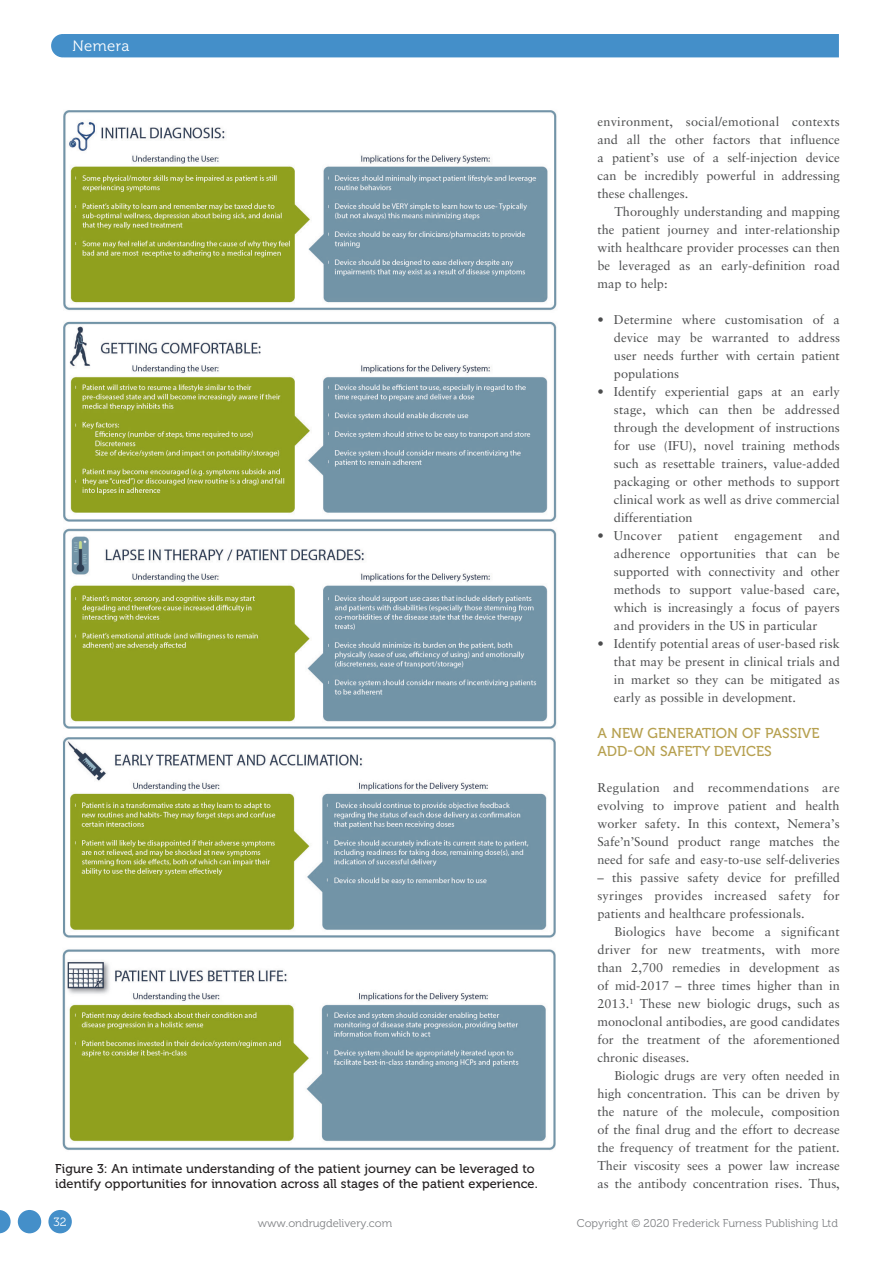
<style>
.page{position:relative;width:893px;height:1263px;background:#fff}
.page>*{position:absolute;margin:0;border:0;box-sizing:border-box;transform-origin:0 0}
.t1{font:15px "Museo 300";letter-spacing:.025em;color:#fff}
.MF_Xhead{font:14.25px/18px "Museo 500";color:#b6a04f}
.MF_body_no_indent{font:12.75px/18px "Sabon LT Std";color:#4b4c4d;text-align:justify}
.MF_body{font:12.75px/18px "Sabon LT Std";color:#4b4c4d;text-align:justify}
.MF_Captions{font:12.75px/15.3px "Museo 500";letter-spacing:.005em;color:#231f20}
.MF_body_no_indent-2{font:12.75px "Sabon LT Std";letter-spacing:.025em;color:#4b4c4d}
.t2{font:12px "Museo 300";color:#fff}
.t3{font:11.25px "Museo 300";color:#808285}
</style>
<div class="page">
<div style="left:51px;top:34px;width:788px;height:23px;background:#448fc9"></div>
<img style="left:63px;top:110px;width:494px;height:619px">
<img style="left:62px;top:737px;width:493px;height:413px">
<div style="left:48px;top:1210px;width:24px;height:23px;background:#448fc9;border-radius:50%"></div>
<div style="left:18px;top:1210px;width:23px;height:23px;background:#448fc9;border-radius:50%"></div>
<svg style="left:0;top:1210px;width:11px;height:23px"></svg>
<p class="t1" style="left:72px;top:37px;width:59px">Nemera</p>
<p class="MF_body" style="left:597px;top:112px;width:244px">environment, social/emotional contexts and all the other factors that influence a patient’s use of a self-injection device can be incredibly powerful in addressing these challenges.</p>
<p class="MF_body" style="left:597px;top:202px;width:244px;text-indent:17px">Thoroughly understanding and mapping the patient journey and inter-relationship with healthcare provider processes can then be leveraged as an early-definition road map to help:</p>
<p class="MF_body_no_indent" style="left:614px;top:310px;width:228px;text-indent:-16px">• Determine where customisation of a device may be warranted to address user needs further with certain patient populations</p>
<p class="MF_body_no_indent" style="left:614px;top:382px;width:227px;text-indent:-16px">• Identify experiential gaps at an early stage, which can then be addressed through the development of instructions for use (IFU), novel training methods such as resettable trainers, value-added packaging or other methods to support clinical work as well as drive commercial differentiation</p>
<p class="MF_body_no_indent-2" style="left:597px;top:528px;width:66px">• Uncover</p>
<p class="MF_body_no_indent-2" style="left:678px;top:528px;width:42px">patient</p>
<p class="MF_body_no_indent-2" style="left:734px;top:528px;width:70px">engagement</p>
<p class="MF_body_no_indent" style="left:614px;top:526px;width:227px;text-indent:205px">and adherence opportunities that can be supported with connectivity and other methods to support value-based care, which is increasingly a focus of payers and providers in the US in particular</p>
<p class="MF_body_no_indent" style="left:614px;top:634px;width:227px;text-indent:-16px">• Identify potential areas of user-based risk that may be present in clinical trials and in market so they can be mitigated as early as possible in development.</p>
<p class="MF_Xhead" style="left:597px;top:724px;width:224px">A NEW GENERATION OF PASSIVE<br>ADD-ON SAFETY DEVICES</p>
<p class="MF_body_no_indent" style="left:597px;top:778px;width:244px">Regulation and recommendations are evolving to improve patient and health worker safety. In this context, Nemera’s Safe’n’Sound product range matches the need for safe and easy-to-use self-deliveries</p>
<p class="MF_body_no_indent" style="left:597px;top:868px;width:244px">– this passive safety device for prefilled syringes provides increased safety for patients and healthcare professionals.</p>
<p class="MF_body" style="left:597px;top:922px;width:244px;text-indent:17px">Biologics have become a significant driver for new treatments, with more than 2,700 remedies in development as of mid-2017 – three times higher than in 2013.<sup>1</sup> These new biologic drugs, such as monoclonal antibodies, are good candidates for the treatment of the aforementioned chronic diseases.</p>
<p class="MF_body" style="left:597px;top:1066px;width:244px;text-indent:17px">Biologic drugs are very often needed in high concentration. This can be driven by the nature of the molecule, composition of the final drug and the effort to decrease the frequency of treatment for the patient.<br>Their viscosity sees a power law increase as the antibody concentration rises. Thus,</p>
<p class="MF_Captions" style="left:55px;top:1161px;width:484px">Figure 3: An intimate understanding of the patient journey can be leveraged to identify opportunities for innovation across all stages of the patient experience.</p>
<p class="t2" style="left:53px;top:1215px;width:15px">32</p>
<p class="t3" style="left:258px;top:1217px;width:136px">www.ondrugdelivery.com</p>
<p class="t3" style="left:577px;top:1217px;width:263px">Copyright © 2020 Frederick Furness Publishing Ltd</p>
</div>
